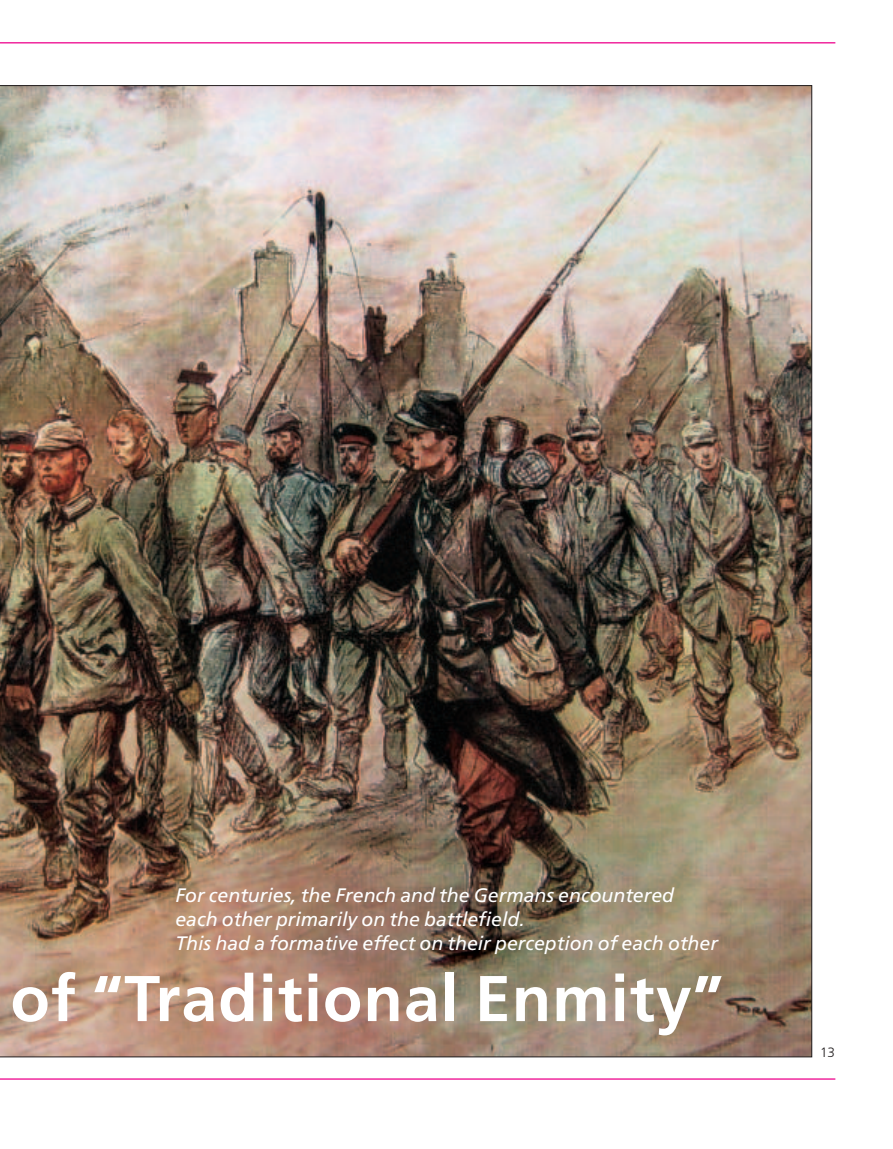
<style>
.page{position:relative;width:893px;height:1149px;background:#fff}
.page>*{position:absolute;margin:0;border:0;box-sizing:border-box;transform-origin:0 0}
.t1{font:700 64.5px "Frutiger";letter-spacing:.015em;color:#fff}
.t2{font:italic 19.5px/24px "Frutiger";color:#fff}
.t3{font:300 13.5px "Frutiger";color:#231f20}
</style>
<div class="page">
<img style="left:0;top:85px;width:812px;height:971px">
<hr style="left:0;top:42px;width:835px;height:1px;background:#ed028c">
<hr style="left:0;top:1078px;width:835px;height:1px;background:#ed028c">
<p class="t2" style="left:175px;top:884px;width:544px">For centuries, the French and the Germans encountered each other primarily on the battlefield.<br>This had a formative effect on their perception of each other</p>
<h1 class="t1" style="left:10px;top:972px;width:715px">of “Traditional Enmity”</h1>
<p class="t3" style="left:820px;top:1046px;width:16px">13</p>
</div>
